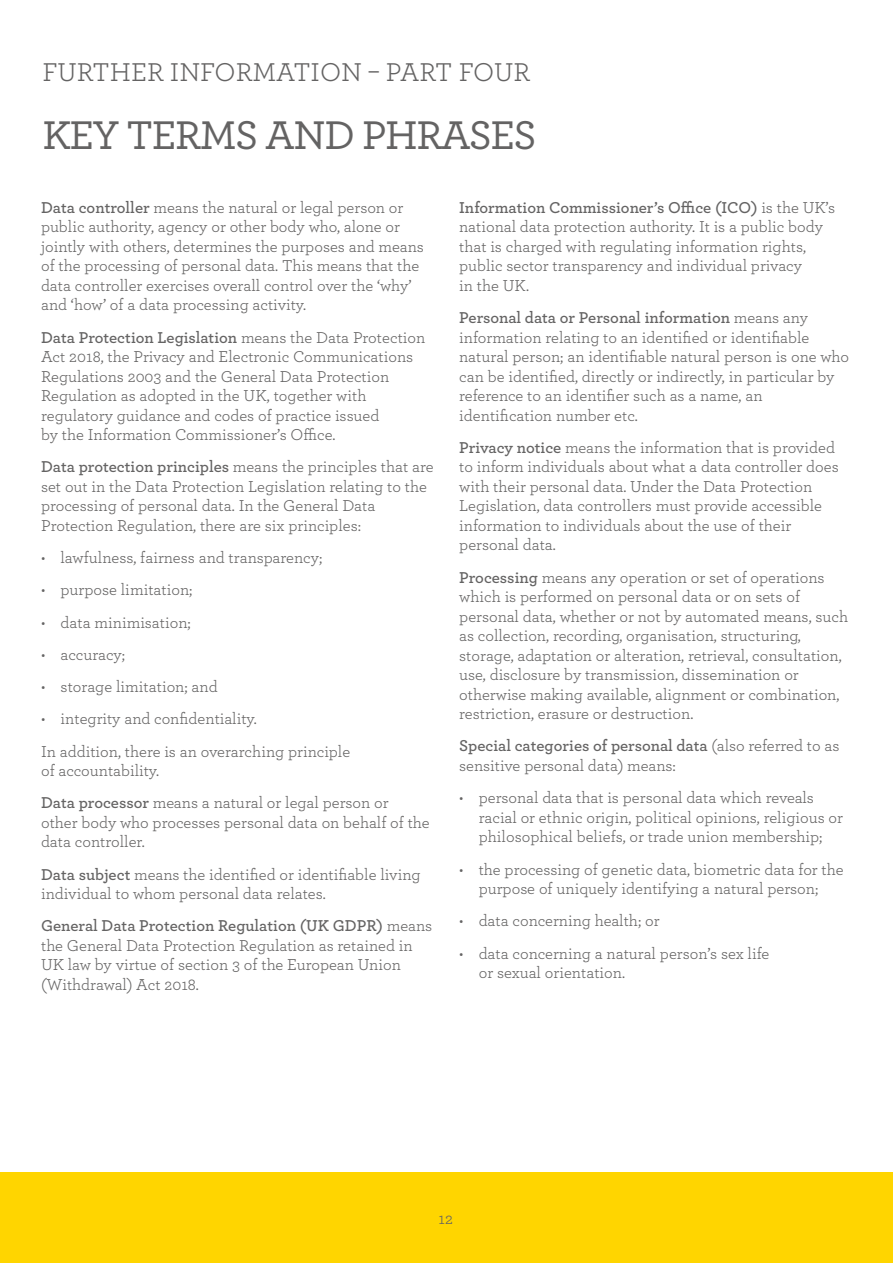
<style>
.page{position:relative;width:893px;height:1263px;background:#fff}
.page>*{position:absolute;margin:0;border:0;box-sizing:border-box;transform-origin:0 0}
.t1{font:500 42px "Archer";letter-spacing:-.03em;color:#646363}
.t2{font:27px "Archer";color:#646363}
.t3{font:16.5px/19.5px "Archer";color:#646363}
.s1{font-weight:600}
</style>
<div class="page">
<div style="left:0;top:1173px;width:893px;height:90px;background:#ffd500"></div>
<h2 class="t2" style="left:43px;top:54px;width:489px">FURTHER INFORMATION – PART FOUR</h2>
<h1 class="t1" style="left:43px;top:104px;width:495px">KEY TERMS AND PHRASES</h1>
<p class="t3" style="left:41px;top:197px;width:384px"><span class="s1">Data controller</span> means the natural or legal person or public authority, agency or other body who, alone or jointly with others, determines the purposes and means of the processing of personal data. This means that the data controller exercises overall control over the ‘why’ and ‘how’ of a data processing activity.</p>
<p class="t3" style="left:41px;top:326px;width:386px"><span class="s1">Data Protection Legislation</span> means the Data Protection Act 2018, the Privacy and Electronic Communications Regulations 2003 and the General Data Protection Regulation as adopted in the UK, together with regulatory guidance and codes of practice issued<br>by the Information Commissioner’s Office.</p>
<p class="t3" style="left:41px;top:456px;width:394px"><span class="s1">Data protection principles</span> means the principles that are set out in the Data Protection Legislation relating to the processing of personal data. In the General Data Protection Regulation, there are six principles:</p>
<p class="t3" style="left:41px;top:547px;width:283px">• lawfulness, fairness and transparency;</p>
<p class="t3" style="left:41px;top:579px;width:153px">• purpose limitation;</p>
<p class="t3" style="left:41px;top:611px;width:151px">• data minimisation;</p>
<p class="t3" style="left:41px;top:644px;width:86px">• accuracy;</p>
<p class="t3" style="left:41px;top:676px;width:178px">• storage limitation; and</p>
<p class="t3" style="left:41px;top:702px;width:311px;line-height:32.2px">• integrity and confidentiality.<br>In addition, there is an overarching principle</p>
<p class="t3" style="left:41px;top:754px;width:349px;line-height:32.2px">of accountability.<br><span class="s1">Data processor</span> means a natural or legal person or</p>
<p class="t3" style="left:41px;top:812px;width:390px">other body who processes personal data on behalf of the data controller.</p>
<p class="t3" style="left:41px;top:864px;width:381px"><span class="s1">Data subject</span> means the identified or identifiable living individual to whom personal data relates.</p>
<p class="t3" style="left:41px;top:915px;width:393px"><span class="s1">General Data Protection Regulation (UK GDPR)</span> means the General Data Protection Regulation as retained in UK law by virtue of section 3 of the European Union (Withdrawal) Act 2018.</p>
<p class="t3" style="left:459px;top:197px;width:377px"><span class="s1">Information Commissioner’s Office (ICO)</span> is the UK’s national data protection authority. It is a public body that is charged with regulating information rights, public sector transparency and individual privacy<br>in the UK.</p>
<p class="t3" style="left:459px;top:307px;width:391px"><span class="s1">Personal data or Personal information</span> means any information relating to an identified or identifiable natural person; an identifiable natural person is one who can be identified, directly or indirectly, in particular by reference to an identifier such as a name, an identification number etc.</p>
<p class="t3" style="left:459px;top:437px;width:381px"><span class="s1">Privacy notice</span> means the information that is provided to inform individuals about what a data controller does with their personal data. Under the Data Protection Legislation, data controllers must provide accessible information to individuals about the use of their personal data.</p>
<p class="t3" style="left:459px;top:567px;width:390px"><span class="s1">Processing</span> means any operation or set of operations which is performed on personal data or on sets of personal data, whether or not by automated means, such as collection, recording, organisation, structuring, storage, adaptation or alteration, retrieval, consultation, use, disclosure by transmission, dissemination or otherwise making available, alignment or combination, restriction, erasure or destruction.</p>
<p class="t3" style="left:459px;top:735px;width:382px"><span class="s1">Special categories of personal data</span> (also referred to as sensitive personal data) means:</p>
<p class="t3" style="left:479px;top:787px;width:366px;text-indent:-20px">• personal data that is personal data which reveals racial or ethnic origin, political opinions, religious or philosophical beliefs, or trade union membership;</p>
<p class="t3" style="left:459px;top:858px;width:386px;text-align:center">• the processing of genetic data, biometric data for the purpose of uniquely identifying a natural person;</p>
<p class="t3" style="left:459px;top:910px;width:202px">• data concerning health; or</p>
<p class="t3" style="left:479px;top:942px;width:292px;text-indent:-20px">• data concerning a natural person’s sex life or sexual orientation.</p>
<p class="t3" style="left:439px;top:1208px;width:16px">12</p>
</div>
